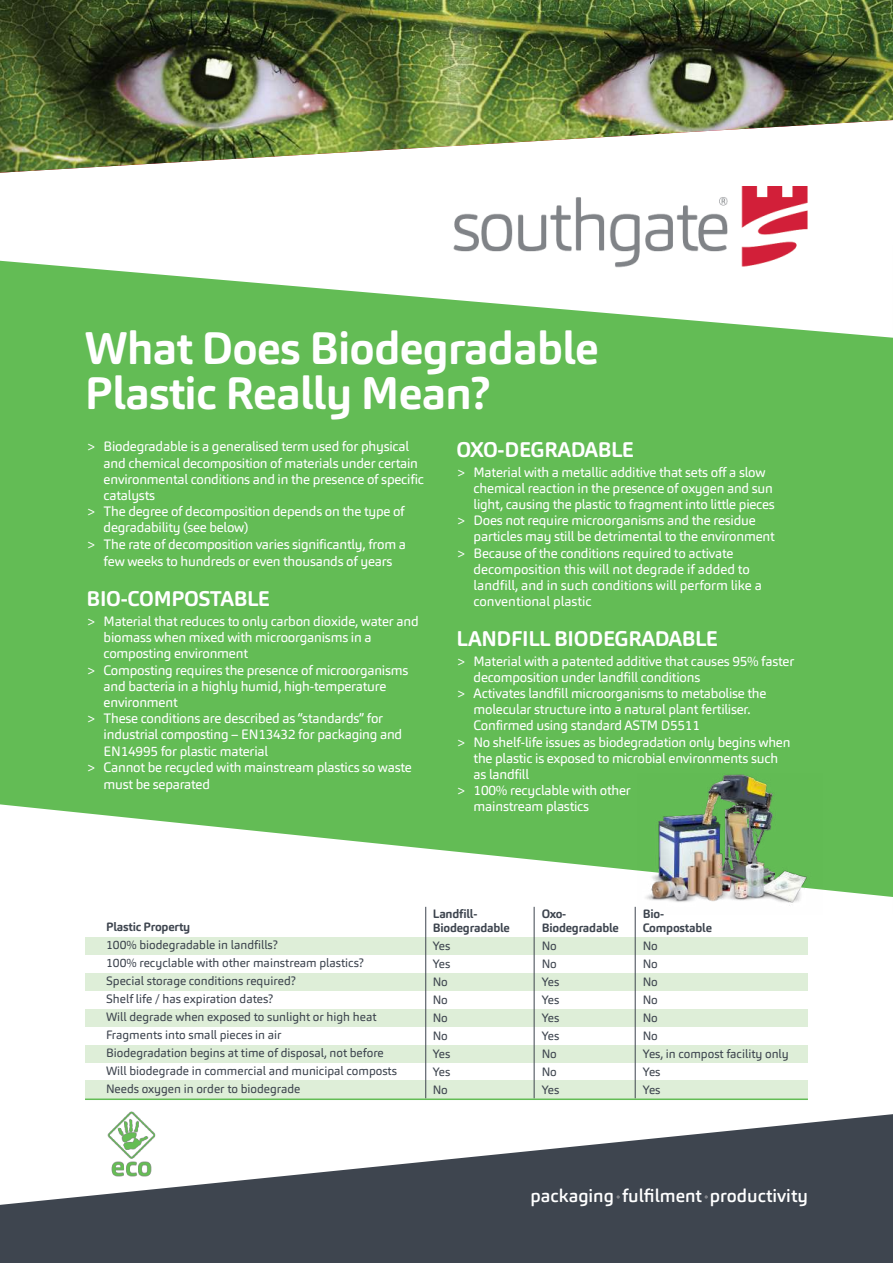
<style>
.page{position:relative;width:893px;height:1263px;background:#fff}
.page>*{position:absolute;margin:0;border:0;box-sizing:border-box;transform-origin:0 0}
.t1{font:700 45px/45px "Carnas";letter-spacing:-.015em;color:#fff}
.t2{font:700 21px "Carnas";letter-spacing:-.015em;color:#fff}
.t3{font:500 18px "Carnas";color:#fff}
.t4{font:13.5px "Carnas";letter-spacing:-.015em;color:#fff}
.t5{font:12px/18px "Carnas";color:#3e454f}
.t6{font:700 12px/13.5px "Carnas";letter-spacing:-.015em;color:#3e454f}
.t7{font:12px/18px "Carnas";letter-spacing:-.02em;color:#3e454f}
</style>
<div class="page">
<div style="left:0;top:245px;width:893px;height:669px;background:#63bc55"></div>
<svg style="left:0;top:186px;width:893px;height:152px;fill:#fff"></svg>
<img style="left:448px;top:187px;width:360px;height:81px">
<img style="left:0;top:0;width:893px;height:173px">
<svg style="left:0;top:804px;width:893px;height:133px;fill:#fff"></svg>
<svg style="left:0;top:1114px;width:893px;height:149px;fill:#3e454f"></svg>
<img style="left:107px;top:1111px;width:50px;height:69px">
<img style="left:638px;top:774px;width:184px;height:140px">
<svg style="left:616px;top:1195px;width:4px;height:4px"></svg>
<svg style="left:705px;top:1195px;width:3px;height:4px"></svg>
<div style="left:85px;top:937px;width:723px;height:18px;background:#deeed8"></div>
<div style="left:85px;top:973px;width:723px;height:18px;background:#deeed8"></div>
<div style="left:85px;top:1009px;width:723px;height:18px;background:#deeed8"></div>
<div style="left:85px;top:1044px;width:723px;height:18px;background:#deeed8"></div>
<div style="left:85px;top:1080px;width:723px;height:19px;background:#deeed8"></div>
<hr style="left:425px;top:907px;width:1px;height:191px;background:#3e454f">
<hr style="left:534px;top:907px;width:1px;height:191px;background:#3e454f">
<hr style="left:635px;top:907px;width:1px;height:191px;background:#3e454f">
<hr style="left:85px;top:1098px;width:723px;height:2px;background:#63bc55">
<h1 class="t1" style="left:85px;top:330px;width:515px">What Does Biodegradable<br>Plastic Really Mean?</h1>
<p class="t4" style="left:87px;top:441px;width:324px">&gt; Biodegradable is a generalised term used for physical</p>
<p class="t4" style="left:104px;top:457px;width:316px">and chemical decomposition of materials under certain</p>
<p class="t4" style="left:104px;top:473px;width:322px">environmental conditions and in the presence of specific</p>
<p class="t4" style="left:104px;top:490px;width:53px">catalysts</p>
<p class="t4" style="left:87px;top:506px;width:320px">&gt; The degree of decomposition depends on the type of</p>
<p class="t4" style="left:104px;top:522px;width:146px">degradability (see below)</p>
<p class="t4" style="left:87px;top:538px;width:321px">&gt; The rate of decomposition varies significantly, from a</p>
<p class="t4" style="left:104px;top:555px;width:290px">few weeks to hundreds or even thousands of years</p>
<h2 class="t2" style="left:87px;top:591px;width:185px">BIO-COMPOSTABLE</h2>
<p class="t4" style="left:87px;top:616px;width:333px">&gt; Material that reduces to only carbon dioxide, water and</p>
<p class="t4" style="left:104px;top:632px;width:269px">biomass when mixed with microorganisms in a</p>
<p class="t4" style="left:104px;top:648px;width:146px">composting environment</p>
<p class="t4" style="left:87px;top:664px;width:323px">&gt; Composting requires the presence of microorganisms</p>
<p class="t4" style="left:104px;top:680px;width:284px">and bacteria in a highly humid, high-temperature</p>
<p class="t4" style="left:104px;top:697px;width:75px">environment</p>
<p class="t4" style="left:87px;top:713px;width:298px">&gt; These conditions are described as “standards” for</p>
<p class="t4" style="left:104px;top:729px;width:300px">industrial composting – EN13432 for packaging and</p>
<p class="t4" style="left:104px;top:745px;width:166px">EN14995 for plastic material</p>
<p class="t4" style="left:87px;top:761px;width:327px">&gt; Cannot be recycled with mainstream plastics so waste</p>
<p class="t4" style="left:104px;top:779px;width:108px">must be separated</p>
<h2 class="t2" style="left:457px;top:441px;width:179px">OXO-DEGRADABLE</h2>
<p class="t4" style="left:457px;top:466px;width:310px">&gt; Material with a metallic additive that sets off a slow</p>
<p class="t4" style="left:474px;top:482px;width:301px">chemical reaction in the presence of oxygen and sun</p>
<p class="t4" style="left:474px;top:499px;width:303px">light, causing the plastic to fragment into little pieces</p>
<p class="t4" style="left:457px;top:515px;width:301px">&gt; Does not require microorganisms and the residue</p>
<p class="t4" style="left:474px;top:531px;width:303px">particles may still be detrimental to the environment</p>
<p class="t4" style="left:457px;top:547px;width:278px">&gt; Because of the conditions required to activate</p>
<p class="t4" style="left:474px;top:563px;width:278px">decomposition this will not degrade if added to</p>
<p class="t4" style="left:474px;top:580px;width:290px">landfill, and in such conditions will perform like a</p>
<p class="t4" style="left:474px;top:596px;width:120px">conventional plastic</p>
<h2 class="t2" style="left:457px;top:630px;width:263px">LANDFILL BIODEGRADABLE</h2>
<p class="t4" style="left:457px;top:655px;width:339px">&gt; Material with a patented additive that causes 95% faster</p>
<p class="t4" style="left:474px;top:671px;width:228px">decomposition under landfill conditions</p>
<p class="t4" style="left:457px;top:688px;width:311px">&gt; Activates landfill microorganisms to metabolise the</p>
<p class="t4" style="left:474px;top:704px;width:279px">molecular structure into a natural plant fertiliser.</p>
<p class="t4" style="left:474px;top:720px;width:228px">Confirmed using standard ASTM D5511</p>
<p class="t4" style="left:457px;top:736px;width:335px">&gt; No shelf-life issues as biodegradation only begins when</p>
<p class="t4" style="left:474px;top:752px;width:306px">the plastic is exposed to microbial environments such</p>
<p class="t4" style="left:474px;top:769px;width:57px">as landfill</p>
<p class="t4" style="left:457px;top:785px;width:176px">&gt; 100% recyclable with other</p>
<p class="t4" style="left:474px;top:801px;width:117px">mainstream plastics</p>
<p class="t6" style="left:106px;top:921px;width:86px">Plastic Property</p>
<p class="t5" style="left:106px;top:937px;width:293px">100% biodegradable in landfills?<br>100% recyclable with other mainstream plastics?<br>Special storage conditions required?<br>Shelf life / has expiration dates?<br>Will degrade when exposed to sunlight or high heat Fragments into small pieces in air<br>Biodegradation begins at time of disposal, not before Will biodegrade in commercial and municipal composts Needs oxygen in order to biodegrade</p>
<p class="t6" style="left:433px;top:908px;width:79px">Landfill-<br>Biodegradable</p>
<p class="t7" style="left:433px;top:937px;width:19px">Yes<br>Yes<br>No<br>No<br>No<br>No<br>Yes<br>Yes<br>No</p>
<p class="t6" style="left:542px;top:908px;width:79px">Oxo-<br>Biodegradable</p>
<p class="t7" style="left:542px;top:937px;width:19px">No<br>No<br>Yes<br>Yes<br>Yes<br>Yes<br>No<br>No<br>Yes</p>
<p class="t6" style="left:643px;top:908px;width:71px">Bio-<br>Compostable</p>
<p class="t5" style="left:643px;top:937px;width:148px">No<br>No<br>No<br>No<br>No<br>No<br>Yes, in compost facility only<br>Yes<br>Yes</p>
<h3 class="t3" style="left:531px;top:1189px;width:279px">packaging fulfilment productivity</h3>
</div>
